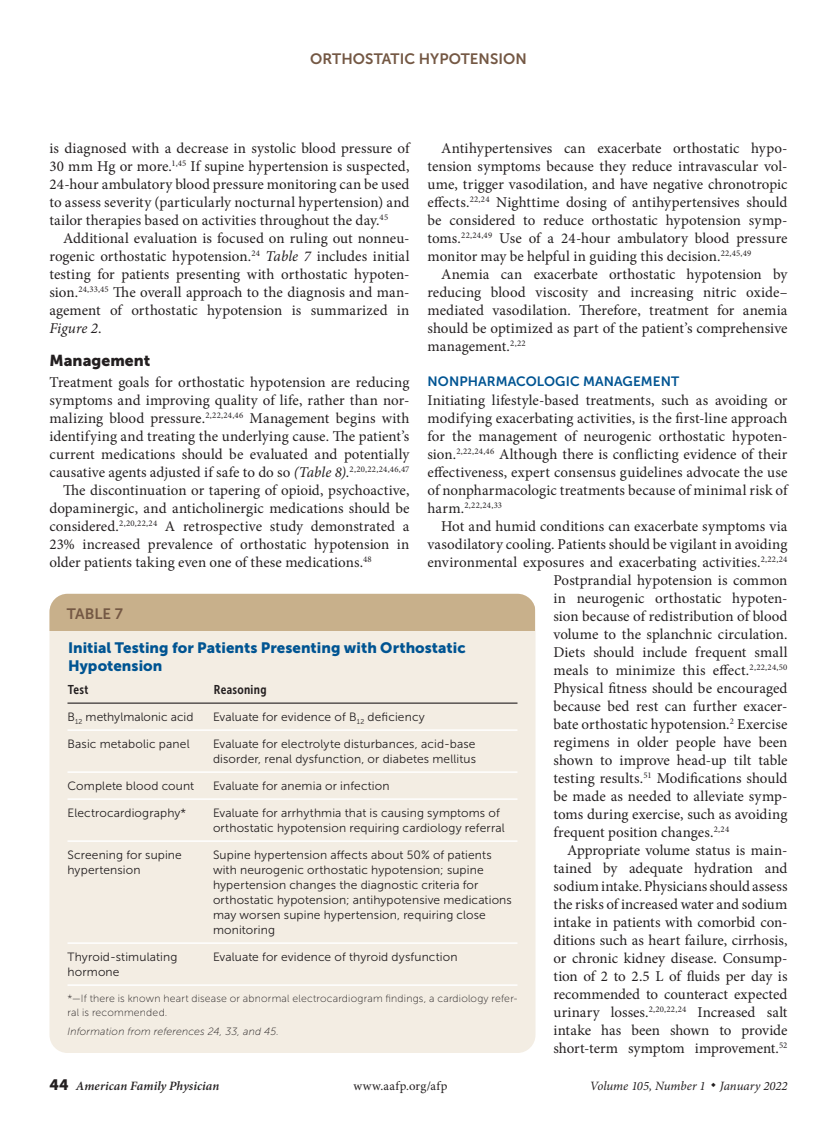
<style>
.page{position:relative;width:837px;height:1134px;background:#fff}
.page>*{position:absolute;margin:0;border:0;box-sizing:border-box;transform-origin:0 0}
.head1{font:15.75px "Museo Sans 900";letter-spacing:.005em;color:#231f20}
.body_text{font:15px/18px "Minion Pro";letter-spacing:.005em;color:#231f20;text-align:justify}
.body_noindent{font:15px/18px "Minion Pro";letter-spacing:.005em;color:#231f20;text-align:justify}
.table_title{font:15px/18px "Museo Sans 900";letter-spacing:.005em;color:#005492}
.table{font:15px "Museo Sans 700";letter-spacing:.005em;color:#745844}
.head2{font:13.5px "Museo Sans 700";letter-spacing:.01em;color:#005492}
.t1{font:italic 12.75px "Minion Pro";color:#231f20}
.t2{font:italic 600 12.75px "Minion Pro";letter-spacing:.005em;color:#231f20}
.t3{font:12.75px "Minion Pro";letter-spacing:.03em;color:#231f20}
.table_head_last_col{font:12.75px "Museo Sans Cond 700";letter-spacing:.02em;color:#231f20}
.table_head1{font:12.75px "Museo Sans Cond 700";color:#231f20}
.table_data{font:12px/15px "Museo Sans 300";letter-spacing:.01em;color:#231f20}
.table_fig_note{font:10.5px/13.5px "Museo Sans 100";letter-spacing:.02em;color:#231f20}
.table_fig_note-2{font:italic 10.5px "Museo Sans 100";letter-spacing:.015em;color:#231f20}
.body_noindent-2{font:8.7px "Minion Pro";color:#231f20}
.s1{font-style:italic}
.s2{font-size:15px}
.s3{font-family:"Museo Sans 900";font-weight:400;font-style:normal;font-size:15px}
</style>
<div class="page">
<div style="left:50px;top:594px;width:486px;height:459px;background:#f3ede3;border-radius:18px"></div>
<hr style="left:68px;top:703px;width:145px;height:1px;background:#231f20">
<hr style="left:213px;top:703px;width:305px;height:1px;background:#231f20">
<hr style="left:68px;top:729px;width:145px;height:2px;background:#fff">
<hr style="left:213px;top:729px;width:305px;height:2px;background:#fff">
<hr style="left:68px;top:771px;width:145px;height:2px;background:#fff">
<hr style="left:213px;top:771px;width:305px;height:2px;background:#fff">
<hr style="left:68px;top:798px;width:145px;height:2px;background:#fff">
<hr style="left:213px;top:798px;width:305px;height:2px;background:#fff">
<hr style="left:68px;top:840px;width:145px;height:2px;background:#fff">
<hr style="left:213px;top:840px;width:305px;height:2px;background:#fff">
<hr style="left:68px;top:942px;width:145px;height:2px;background:#fff">
<hr style="left:213px;top:942px;width:305px;height:2px;background:#fff">
<hr style="left:68px;top:984px;width:145px;height:2px;background:#fff">
<hr style="left:213px;top:984px;width:305px;height:2px;background:#fff">
<div style="left:50px;top:594px;width:486px;height:37px;background:#c8b08b"></div>
<p class="table" style="left:310px;top:50px;width:218px">ORTHOSTATIC HYPOTENSION</p>
<p class="body_text" style="left:50px;top:139px;width:362px">is diagnosed with a decrease in systolic blood pressure of 30 mm Hg or more.<sup>1,45</sup> If supine hypertension is suspected, 24-hour ambulatory blood pressure monitoring can be used to assess severity (particularly nocturnal hypertension) and tailor therapies based on activities throughout the day.<sup>45</sup></p>
<p class="body_text" style="left:50px;top:229px;width:362px;text-indent:14px">Additional evaluation is focused on ruling out nonneu&shy;rogenic orthostatic hypotension.<sup>24</sup> <span class="s1">Table 7</span> includes initial testing for patients presenting with orthostatic hypoten&shy;sion.<sup>24,33,45</sup> The overall approach to the diagnosis and man&shy;agement of orthostatic hypotension is summarized in <span class="s1">Figure 2</span>.</p>
<p class="head1" style="left:50px;top:352px;width:102px">Management</p>
<p class="body_noindent" style="left:50px;top:373px;width:362px">Treatment goals for orthostatic hypotension are reducing symptoms and improving quality of life, rather than nor&shy;malizing blood pressure.<sup>2,22,24,46</sup> Management begins with identifying and treating the underlying cause. The patient’s current medications should be evaluated and potentially causative agents adjusted if safe to do so <span class="s1">(Table 8)</span>.<sup>2,20,22,24,46,47</sup></p>
<p class="body_text" style="left:50px;top:481px;width:362px;text-indent:14px">The discontinuation or tapering of opioid, psychoactive, dopaminergic, and anticholinergic medications should be considered.<sup>2,20,22,24</sup> A retrospective study demonstrated a 23% increased prevalence of orthostatic hypotension in older patients taking even one of these medications.<sup>48</sup></p>
<p class="body_text" style="left:428px;top:139px;width:362px;text-indent:14px">Antihypertensives can exacerbate orthostatic hypo&shy;tension symptoms because they reduce intravascular vol&shy;ume, trigger vasodilation, and have negative chronotropic effects.<sup>22,24</sup> Nighttime dosing of antihypertensives should be considered to reduce orthostatic hypotension symp&shy;toms.<sup>22,24,49</sup> Use of a 24-hour ambulatory blood pressure monitor may be helpful in guiding this decision.<sup>22,45,49</sup></p>
<p class="body_text" style="left:428px;top:265px;width:362px;text-indent:14px">Anemia can exacerbate orthostatic hypotension by reducing blood viscosity and increasing nitric oxide– mediated vasodilation. Therefore, treatment for anemia should be optimized as part of the patient’s comprehensive management.<sup>2,22</sup></p>
<p class="head2" style="left:428px;top:373px;width:253px">NONPHARMACOLOGIC MANAGEMENT</p>
<p class="body_noindent" style="left:428px;top:391px;width:362px">Initiating lifestyle-based treatments, such as avoiding or modifying exacerbating activities, is the first-line approach for the management of neurogenic orthostatic hypoten&shy;sion.<sup>2,22,24,46</sup> Although there is conflicting evidence of their effectiveness, expert consensus guidelines advocate the use of nonpharmacologic treatments because of minimal risk of</p>
<p class="body_noindent-2" style="left:428px;top:499px;width:76px"><span class="s2">harm.</span>2,22,24,33</p>
<p class="body_text" style="left:441px;top:517px;width:348px">Hot and humid conditions can exacerbate symptoms via</p>
<p class="body_text" style="left:428px;top:535px;width:361px">vasodilatory cooling. Patients should be vigilant in avoiding</p>
<p class="body_text" style="left:428px;top:553px;width:361px">environmental exposures and exacerbating activities.<sup>2,22,24</sup></p>
<p class="body_text" style="left:554px;top:571px;width:236px">Postprandial hypotension is common</p>
<p class="body_text" style="left:554px;top:589px;width:236px">in neurogenic orthostatic hypoten-</p>
<p class="body_text" style="left:554px;top:607px;width:235px">sion because of redistribution of blood</p>
<p class="body_text" style="left:554px;top:625px;width:236px">volume to the splanchnic circulation.</p>
<p class="body_text" style="left:554px;top:643px;width:236px">Diets should include frequent small</p>
<p class="body_text" style="left:554px;top:661px;width:235px">meals to minimize this effect.<sup>2,22,24,50</sup></p>
<p class="body_text" style="left:554px;top:679px;width:236px">Physical fitness should be encouraged</p>
<p class="body_text" style="left:554px;top:697px;width:236px">because bed rest can further exacer-</p>
<p class="body_text" style="left:554px;top:715px;width:236px">bate orthostatic hypotension.<sup>2</sup> Exercise</p>
<p class="body_text" style="left:554px;top:733px;width:236px">regimens in older people have been</p>
<p class="body_text" style="left:554px;top:751px;width:236px">shown to improve head-up tilt table</p>
<p class="body_text" style="left:554px;top:769px;width:235px">testing results.<sup>51</sup> Modifications should</p>
<p class="body_text" style="left:554px;top:787px;width:236px">be made as needed to alleviate symp-</p>
<p class="body_text" style="left:554px;top:805px;width:235px">toms during exercise, such as avoiding</p>
<p class="body_text" style="left:554px;top:823px;width:177px">frequent position changes.<sup>2,24</sup></p>
<p class="body_text" style="left:554px;top:841px;width:236px;text-indent:14px">Appropriate volume status is main&shy;tained by adequate hydration and sodium intake. Physicians should assess the risks of increased water and sodium intake in patients with comorbid con&shy;ditions such as heart failure, cirrhosis, or chronic kidney disease. Consump&shy;tion of 2 to 2.5 L of fluids per day is recommended to counteract expected urinary losses.<sup>2,20,22,24</sup> Increased salt intake has been shown to provide short-term symptom improvement.<sup>52</sup></p>
<p class="table" style="left:67px;top:605px;width:58px">TABLE 7</p>
<p class="table_title" style="left:68px;top:639px;width:399px">Initial Testing for Patients Presenting with Orthostatic<br>Hypotension</p>
<p class="table_head1" style="left:68px;top:683px;width:22px">Test</p>
<p class="table_head_last_col" style="left:214px;top:683px;width:54px">Reasoning</p>
<p class="table_data" style="left:68px;top:710px;width:127px">B<sub>12</sub> methylmalonic acid</p>
<p class="table_data" style="left:213px;top:710px;width:213px">Evaluate for evidence of B<sub>12</sub> deficiency</p>
<p class="table_data" style="left:68px;top:737px;width:124px">Basic metabolic panel</p>
<p class="table_data" style="left:213px;top:737px;width:264px">Evaluate for electrolyte disturbances, acid-base disorder, renal dysfunction, or diabetes mellitus</p>
<p class="table_data" style="left:68px;top:779px;width:128px">Complete blood count</p>
<p class="table_data" style="left:213px;top:779px;width:178px">Evaluate for anemia or infection</p>
<p class="table_data" style="left:68px;top:806px;width:120px">Electrocardiography*</p>
<p class="table_data" style="left:213px;top:806px;width:293px">Evaluate for arrhythmia that is causing symptoms of orthostatic hypotension requiring cardiology referral</p>
<p class="table_data" style="left:68px;top:848px;width:116px">Screening for supine hypertension</p>
<p class="table_data" style="left:213px;top:848px;width:300px">Supine hypertension affects about 50% of patients with neurogenic orthostatic hypotension; supine hypertension changes the diagnostic criteria for orthostatic hypotension; antihypotensive medications may worsen supine hypertension, requiring close monitoring</p>
<p class="table_data" style="left:68px;top:950px;width:111px">Thyroid-stimulating hormone</p>
<p class="table_data" style="left:213px;top:950px;width:246px">Evaluate for evidence of thyroid dysfunction</p>
<p class="table_fig_note" style="left:68px;top:992px;width:452px">*—If there is known heart disease or abnormal electrocardiogram findings, a cardiology refer&shy;ral is recommended.</p>
<p class="table_fig_note-2" style="left:68px;top:1026px;width:213px">Information from references 24, 33, and 45.</p>
<p class="t2" style="left:50px;top:1077px;width:171px"><span class="s3">44</span> American Family Physician</p>
<p class="t3" style="left:353px;top:1078px;width:96px">www.aafp.org/afp</p>
<p class="t1" style="left:590px;top:1078px;width:199px">Volume 105, Number 1 ◆ January 2022</p>
</div>
